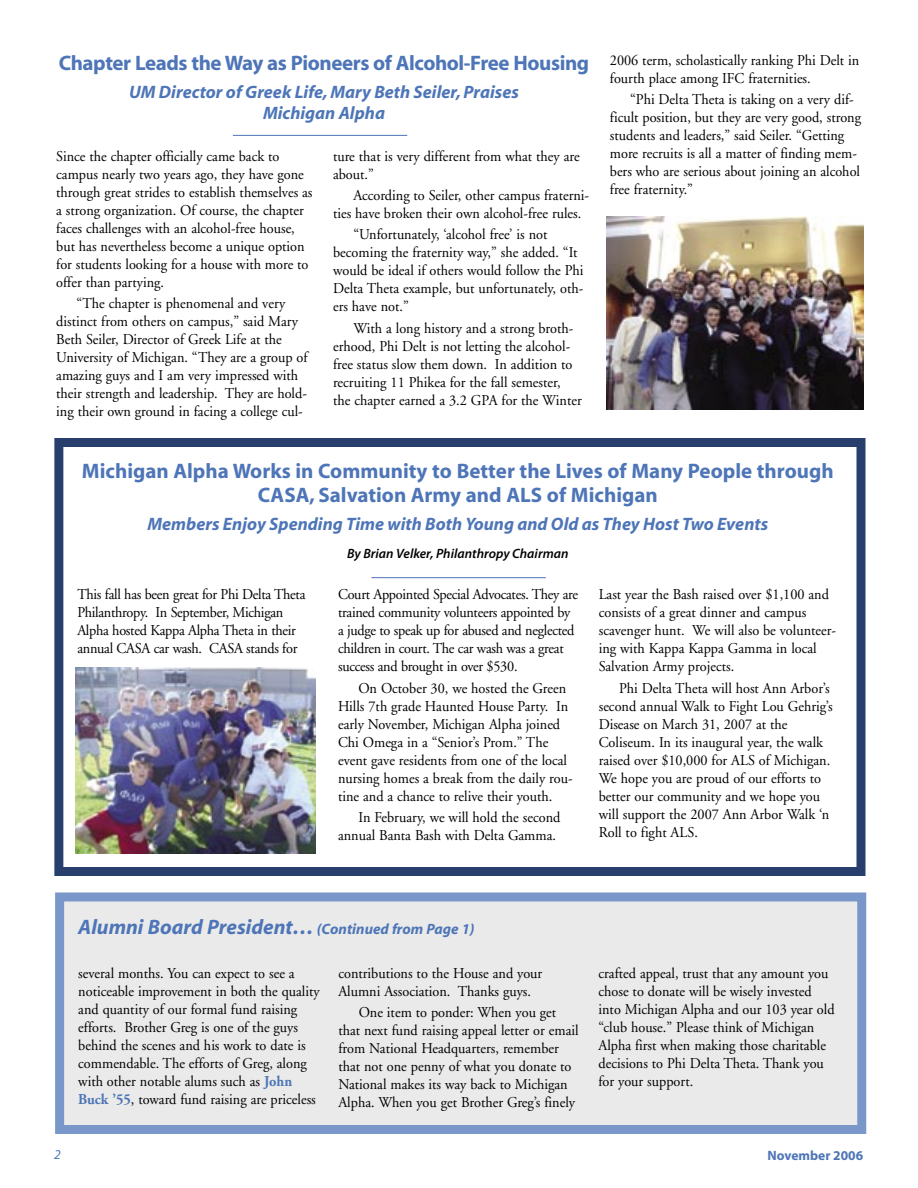
<style>
.page{position:relative;width:918px;height:1188px;background:#fff}
.page>*{position:absolute;margin:0;border:0;box-sizing:border-box;transform-origin:0 0}
._2_Headline{font:700 21px/24px "Myriad";color:#4d75b7;text-align:center}
._2_Headline-2{font:700 21px "Myriad";letter-spacing:-.02em;color:#4d75b7}
._2_Headline-3{font:italic 700 21px "Myriad";color:#4d75b7}
._2_Subhead{font:italic 700 18px/21px "Myriad";color:#4d75b7;text-align:center}
._2_Frat_News_Body{font:15px/18px "Adobe Garamond";color:#000;scale:.95 1}
._2_Frat_News_Body-2{font:15px/18px "Adobe Garamond";letter-spacing:-.02em;color:#000;scale:.95 1}
._2_Byline{font:italic 600 13.5px "Myriad Pro";color:#000}
.t1{font:700 13.5px "Myriad";color:#4d75b7}
.t2{font:italic 13.5px "Myriad";color:#4d75b7}
.s1{font-size:15px}
.s2{font-weight:700;color:#4d75b7}
</style>
<div class="page">
<div style="left:54px;top:438px;width:812px;height:438px;border:9px solid #283f6e"></div>
<div style="left:60px;top:897px;width:802px;height:233px;background:#eaeaea"></div>
<div style="left:55px;top:892px;width:811px;height:242px;border:9px solid #7a97c9"></div>
<hr style="left:233px;top:135px;width:174px;height:1px;background:#4d75b7">
<hr style="left:371px;top:577px;width:175px;height:1px;background:#4d75b7">
<img style="left:606px;top:216px;width:258px;height:194px">
<img style="left:76px;top:668px;width:240px;height:186px">
<p class="_2_Headline-2" style="left:59px;top:52px;width:532px">Chapter Leads the Way as Pioneers of Alcohol-Free Housing</p>
<p class="_2_Subhead" style="left:129px;top:82px;width:391px">UM Director of Greek Life, Mary Beth Seiler, Praises<br>Michigan Alpha</p>
<p class="_2_Frat_News_Body" style="left:56px;top:148px;width:271px">Since the chapter officially came back to campus nearly two years ago, they have gone through great strides to establish themselves as a strong organization. Of course, the chapter faces challenges with an alcohol-free house, but has nevertheless become a unique option for students looking for a house with more to offer than partying.</p>
<p class="_2_Frat_News_Body" style="left:56px;top:295px;width:266px;text-indent:20px">“The chapter is phenomenal and very distinct from others on campus,” said Mary Beth Seiler, Director of Greek Life at the University of Michigan. “They are a group of amazing guys and I am very impressed with their strength and leadership. They are hold&shy;ing their own ground in facing a college cul-</p>
<p class="_2_Frat_News_Body" style="left:333px;top:148px;width:261px">ture that is very different from what they are about.”</p>
<p class="_2_Frat_News_Body" style="left:333px;top:187px;width:271px;text-indent:20px">According to Seiler, other campus fraterni&shy;ties have broken their own alcohol-free rules.</p>
<p class="_2_Frat_News_Body" style="left:333px;top:226px;width:265px;text-indent:20px">“Unfortunately, ‘alcohol free’ is not becoming the fraternity way,” she added. “It would be ideal if others would follow the Phi Delta Theta example, but unfortunately, oth&shy;ers have not.”</p>
<p class="_2_Frat_News_Body" style="left:333px;top:319px;width:263px;text-indent:20px">With a long history and a strong broth&shy;erhood, Phi Delt is not letting the alcohol&shy;free status slow them down. In addition to recruiting 11 Phikea for the fall semester, the chapter earned a 3.2 GPA for the Winter</p>
<p class="_2_Frat_News_Body" style="left:610px;top:52px;width:264px">2006 term, scholastically ranking Phi Delt in fourth place among IFC fraternities.</p>
<p class="_2_Frat_News_Body" style="left:610px;top:91px;width:266px;text-indent:20px">“Phi Delta Theta is taking on a very dif&shy;ficult position, but they are very good, strong students and leaders,” said Seiler. “Getting more recruits is all a matter of finding mem&shy;bers who are serious about joining an alcohol free fraternity.”</p>
<p class="_2_Headline" style="left:82px;top:460px;width:753px">Michigan Alpha Works in Community to Better the Lives of Many People through<br>CASA, Salvation Army and ALS of Michigan</p>
<p class="_2_Subhead" style="left:147px;top:515px;width:622px">Members Enjoy Spending Time with Both Young and Old as They Host Two Events</p>
<p class="_2_Byline" style="left:347px;top:545px;width:223px">By Brian Velker, Philanthropy Chairman</p>
<p class="_2_Frat_News_Body-2" style="left:77px;top:586px;width:242px">This fall has been great for Phi Delta Theta Philanthropy. In September, Michigan Alpha hosted Kappa Alpha Theta in their annual CASA car wash. CASA stands for</p>
<p class="_2_Frat_News_Body-2" style="left:338px;top:586px;width:254px">Court Appointed Special Advocates. They are trained community volunteers appointed by a judge to speak up for abused and neglected children in court. The car wash was a great success and brought in over $530.</p>
<p class="_2_Frat_News_Body" style="left:338px;top:679px;width:248px;text-indent:20px">On October 30, we hosted the Green Hills 7th grade Haunted House Party. In early November, Michigan Alpha joined Chi Omega in a “Senior’s Prom.” The event gave residents from one of the local nursing homes a break from the daily rou&shy;tine and a chance to relive their youth.</p>
<p class="_2_Frat_News_Body" style="left:338px;top:808px;width:236px;text-align:right">In February, we will hold the second annual Banta Bash with Delta Gamma.</p>
<p class="_2_Frat_News_Body" style="left:599px;top:586px;width:251px">Last year the Bash raised over $1,100 and consists of a great dinner and campus scavenger hunt. We will also be volunteer&shy;ing with Kappa Kappa Gamma in local Salvation Army projects.</p>
<p class="_2_Frat_News_Body" style="left:599px;top:679px;width:248px;text-indent:20px">Phi Delta Theta will host Ann Arbor’s second annual Walk to Fight Lou Gehrig’s Disease on March 31, 2007 at the Coliseum. In its inaugural year, the walk raised over $10,000 for ALS of Michigan.<br>We hope you are proud of our efforts to better our community and we hope you will support the 2007 Ann Arbor Walk ‘n Roll to fight ALS.</p>
<p class="_2_Headline-3" style="left:78px;top:916px;width:398px">Alumni Board President… <span class="s1">(Continued from Page 1)</span></p>
<p class="_2_Frat_News_Body" style="left:78px;top:964px;width:256px">several months. You can expect to see a noticeable improvement in both the quality and quantity of our formal fund raising efforts. Brother Greg is one of the guys behind the scenes and his work to date is commendable. The efforts of Greg, along with other notable alums such as <span class="s2">John Buck ’55</span>, toward fund raising are priceless</p>
<p class="_2_Frat_News_Body" style="left:338px;top:964px;width:216px">contributions to the House and your<br>Alumni Association. Thanks guys.</p>
<p class="_2_Frat_News_Body" style="left:338px;top:1004px;width:254px;text-indent:20px">One item to ponder: When you get that next fund raising appeal letter or email from National Headquarters, remember that not one penny of what you donate to National makes its way back to Michigan Alpha. When you get Brother Greg’s finely</p>
<p class="_2_Frat_News_Body" style="left:598px;top:964px;width:250px">crafted appeal, trust that any amount you chose to donate will be wisely invested into Michigan Alpha and our 103 year old “club house.” Please think of Michigan Alpha first when making those charitable decisions to Phi Delta Theta. Thank you for your support.</p>
<p class="t2" style="left:54px;top:1148px;width:8px">2</p>
<p class="t1" style="left:768px;top:1149px;width:97px">November 2006</p>
</div>
